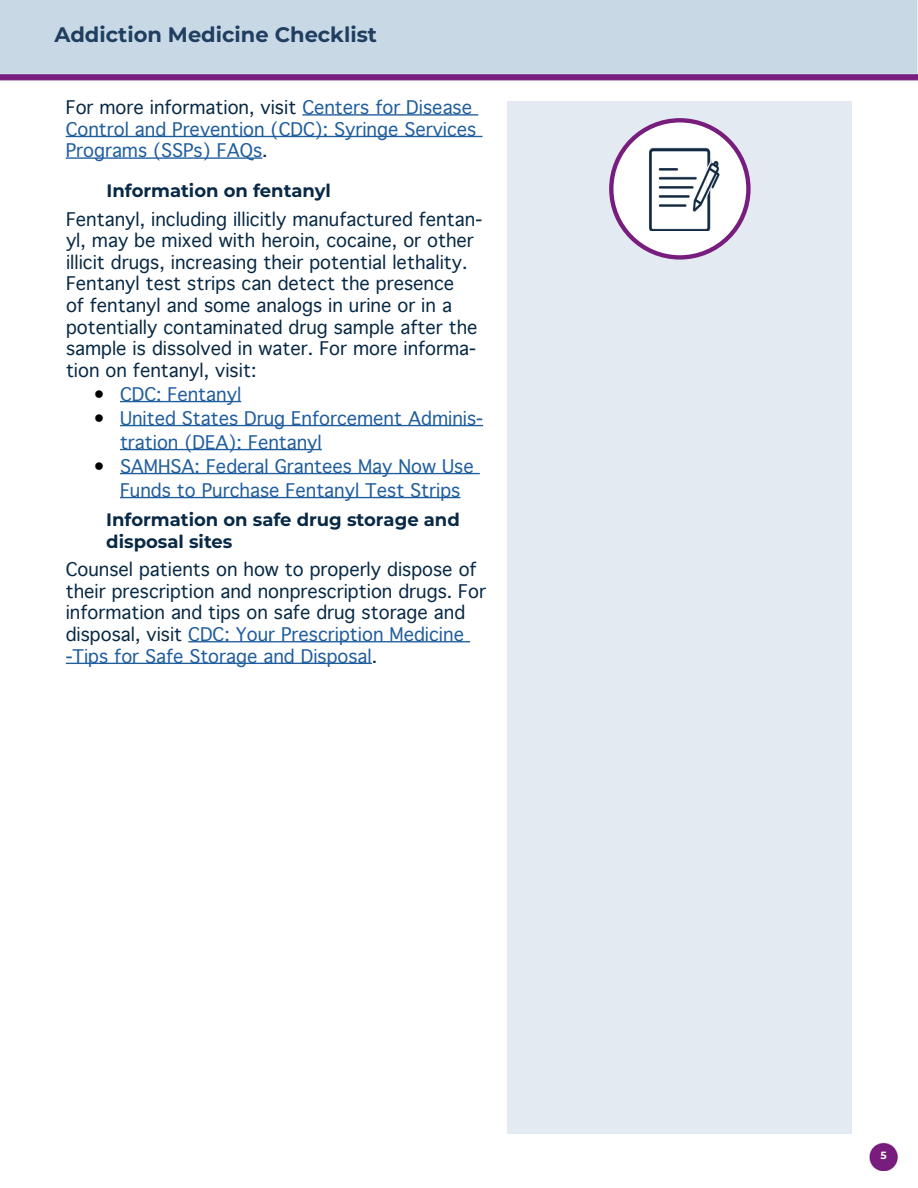
<style>
.page{position:relative;width:918px;height:1188px;background:#fff}
.page>*{position:absolute;margin:0;border:0;box-sizing:border-box;transform-origin:0 0}
.t1{font:700 21px "Montserrat";color:#1f3e60}
.t2{font:18px/21.6px "Geneva";color:#082945}
.t3{font:18px/24px "Geneva";color:#215e9e}
.Sub-Header{font:700 18px/21.6px "Montserrat";color:#082945}
.t4{font:700 10.5px "Montserrat";color:#f8f8f9}
.s1{color:#215e9e}
.s2{color:#082945}
.s3{color:#000}
</style>
<div class="page">
<img style="left:0;top:0;width:918px;height:1170px">
<div style="left:508px;top:101px;width:344px;height:1033px;background:#e4eaf1"></div>
<div style="left:611px;top:120px;width:137px;height:137px;background:#fff;border-radius:50%"></div>
<div style="left:609px;top:118px;width:142px;height:142px;border:4px solid #781d7e;border-radius:50%"></div>
<img style="left:649px;top:147px;width:70px;height:84px">
<hr style="left:120px;top:401px;width:121px;height:1px;background:#215e9e">
<hr style="left:120px;top:425px;width:363px;height:1px;background:#215e9e">
<hr style="left:120px;top:449px;width:202px;height:1px;background:#215e9e">
<hr style="left:120px;top:473px;width:360px;height:1px;background:#215e9e">
<hr style="left:120px;top:497px;width:341px;height:1px;background:#215e9e">
<hr style="left:188px;top:641px;width:282px;height:1px;background:#215e9e">
<hr style="left:66px;top:663px;width:306px;height:1px;background:#215e9e">
<hr style="left:302px;top:114px;width:176px;height:2px;background:#215e9e">
<hr style="left:66px;top:136px;width:417px;height:1px;background:#215e9e">
<hr style="left:66px;top:157px;width:196px;height:2px;background:#215e9e">
<p class="t1" style="left:54px;top:20px;width:324px">Addiction Medicine Checklist</p>
<p class="t2" style="left:66px;top:97px;width:408px">For more information, visit <span class="s1">Centers for Disease</span></p>
<p class="t3" style="left:66px;top:119px;width:412px;line-height:21.6px">Control and Prevention (CDC): Syringe Services<br>Programs (SSPs) FAQs<span class="s2">.</span></p>
<p class="Sub-Header" style="left:106px;top:179px;width:226px">Information on fentanyl</p>
<p class="t2" style="left:66px;top:209px;width:418px">Fentanyl, including illicitly manufactured fentan&shy;yl, may be mixed with heroin, cocaine, or other illicit drugs, increasing their potential lethality.<br>Fentanyl test strips can detect the presence<br>of fentanyl and some analogs in urine or in a potentially contaminated drug sample after the sample is dissolved in water. For more informa&shy;tion on fentanyl, visit:</p>
<p class="t3" style="left:93px;top:383px;width:150px"><span class="s3">•</span> CDC: Fentanyl</p>
<p class="t3" style="left:120px;top:407px;width:365px;text-indent:-27px"><span class="s3">•</span> United States Drug Enforcement Adminis&shy;tration (DEA): Fentanyl</p>
<p class="t3" style="left:120px;top:455px;width:355px;text-indent:-27px"><span class="s3">•</span> SAMHSA: Federal Grantees May Now Use<br>Funds to Purchase Fentanyl Test Strips</p>
<p class="Sub-Header" style="left:106px;top:508px;width:355px">Information on safe drug storage and disposal sites</p>
<p class="t2" style="left:66px;top:559px;width:422px">Counsel patients on how to properly dispose of their prescription and nonprescription drugs. For information and tips on safe drug storage and disposal, visit <span class="s1">CDC: Your Prescription Medicine -Tips for Safe Storage and Disposal</span>.</p>
<p class="t4" style="left:880px;top:1148px;width:8px">5</p>
</div>
